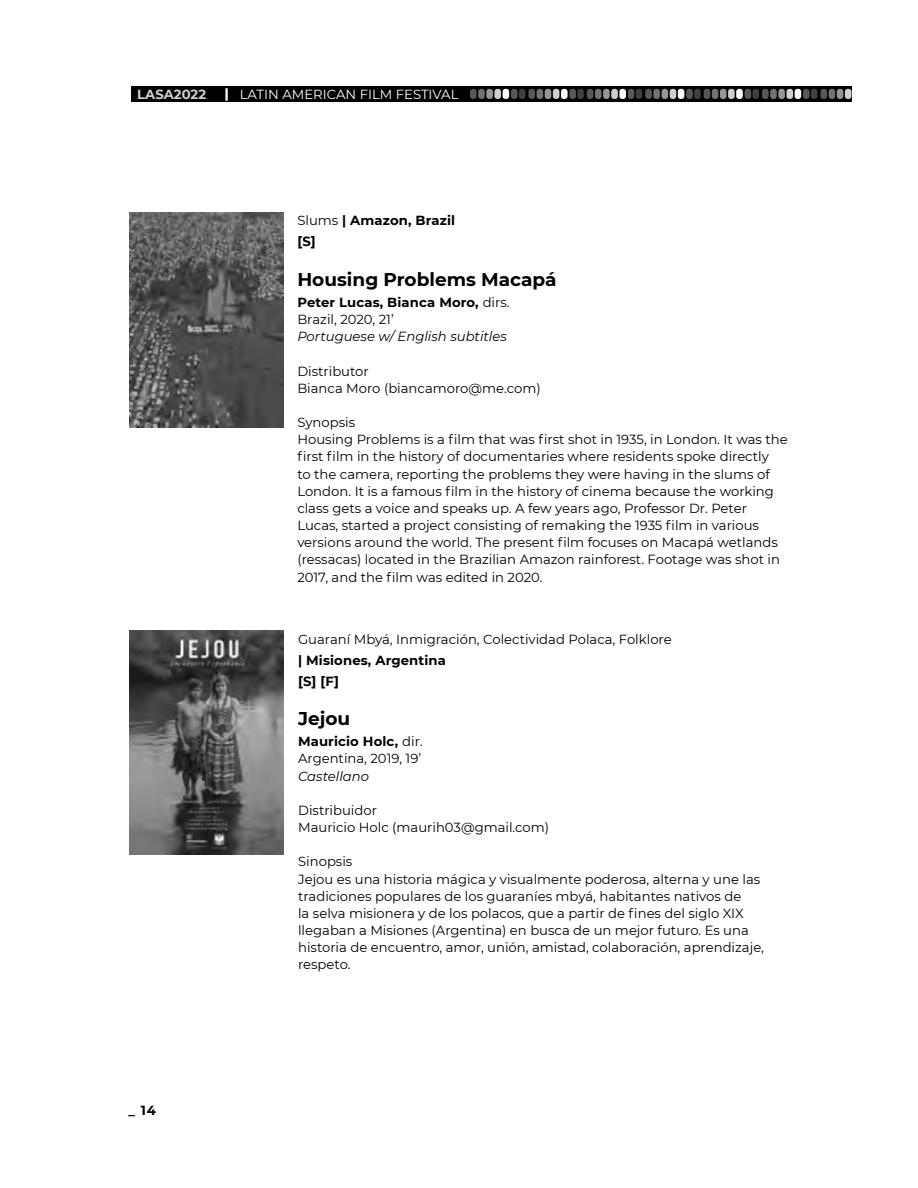
<style>
.page{position:relative;width:918px;height:1188px;background:#fff}
.page>*{position:absolute;margin:0;border:0;box-sizing:border-box;transform-origin:0 0}
.t1{font:700 18.45px "Montserrat";color:#000}
.t2{font:13.2px/17.1px "Montserrat";color:#000}
.t3{font:700 13.2px/21.1px "Montserrat";letter-spacing:.01em;color:#000}
.t4{font:italic 13.2px "Montserrat";color:#000}
.t5{font:13.2px "Montserrat";color:#fff}
.t6{font:700 13.2px "Montserrat";color:#d0d0d0}
.s1{font-family:"Poppins";font-weight:700}
.s2{font-weight:400}
.s3{font-weight:700}
</style>
<div class="page">
<div style="left:131px;top:86px;width:721px;height:16px;background:#000"></div>
<div style="left:478px;top:89px;width:7px;height:10px;background:#727272;border-radius:3px"></div>
<div style="left:470px;top:89px;width:7px;height:10px;background:#575757;border-radius:3px"></div>
<div style="left:494px;top:89px;width:7px;height:10px;background:#d0d0d0;border-radius:3px"></div>
<div style="left:486px;top:89px;width:7px;height:10px;background:#969696;border-radius:3px"></div>
<div style="left:511px;top:89px;width:7px;height:10px;background:#585858;border-radius:3px"></div>
<div style="left:503px;top:89px;width:6px;height:10px;background:#fff;border-radius:3px"></div>
<div style="left:519px;top:89px;width:6px;height:10px;background:#404040;border-radius:3px"></div>
<div style="left:712px;top:89px;width:6px;height:10px;background:#727272;border-radius:3px"></div>
<div style="left:704px;top:89px;width:6px;height:10px;background:#575757;border-radius:3px"></div>
<div style="left:728px;top:89px;width:7px;height:10px;background:#d0d0d0;border-radius:3px"></div>
<div style="left:720px;top:89px;width:7px;height:10px;background:#969696;border-radius:3px"></div>
<div style="left:745px;top:89px;width:6px;height:10px;background:#585858;border-radius:3px"></div>
<div style="left:736px;top:89px;width:7px;height:10px;background:#fff;border-radius:3px"></div>
<div style="left:752px;top:89px;width:7px;height:10px;background:#404040;border-radius:3px"></div>
<div style="left:595px;top:89px;width:7px;height:10px;background:#727272;border-radius:3px"></div>
<div style="left:587px;top:89px;width:6px;height:10px;background:#575757;border-radius:3px"></div>
<div style="left:611px;top:89px;width:7px;height:10px;background:#d0d0d0;border-radius:3px"></div>
<div style="left:603px;top:89px;width:7px;height:10px;background:#969696;border-radius:3px"></div>
<div style="left:628px;top:89px;width:6px;height:10px;background:#585858;border-radius:3px"></div>
<div style="left:619px;top:89px;width:7px;height:10px;background:#fff;border-radius:3px"></div>
<div style="left:636px;top:89px;width:6px;height:10px;background:#404040;border-radius:3px"></div>
<div style="left:653px;top:89px;width:7px;height:10px;background:#727272;border-radius:3px"></div>
<div style="left:645px;top:89px;width:7px;height:10px;background:#575757;border-radius:3px"></div>
<div style="left:670px;top:89px;width:6px;height:10px;background:#d0d0d0;border-radius:3px"></div>
<div style="left:662px;top:89px;width:6px;height:10px;background:#969696;border-radius:3px"></div>
<div style="left:686px;top:89px;width:7px;height:10px;background:#585858;border-radius:3px"></div>
<div style="left:678px;top:89px;width:6px;height:10px;background:#fff;border-radius:3px"></div>
<div style="left:694px;top:89px;width:7px;height:10px;background:#404040;border-radius:3px"></div>
<div style="left:537px;top:89px;width:6px;height:10px;background:#727272;border-radius:3px"></div>
<div style="left:528px;top:89px;width:7px;height:10px;background:#575757;border-radius:3px"></div>
<div style="left:553px;top:89px;width:6px;height:10px;background:#d0d0d0;border-radius:3px"></div>
<div style="left:545px;top:89px;width:6px;height:10px;background:#969696;border-radius:3px"></div>
<div style="left:569px;top:89px;width:7px;height:10px;background:#585858;border-radius:3px"></div>
<div style="left:561px;top:89px;width:7px;height:10px;background:#fff;border-radius:3px"></div>
<div style="left:577px;top:89px;width:7px;height:10px;background:#404040;border-radius:3px"></div>
<div style="left:770px;top:89px;width:7px;height:10px;background:#727272;border-radius:3px"></div>
<div style="left:762px;top:89px;width:7px;height:10px;background:#575757;border-radius:3px"></div>
<div style="left:786px;top:89px;width:7px;height:10px;background:#d0d0d0;border-radius:3px"></div>
<div style="left:778px;top:89px;width:7px;height:10px;background:#969696;border-radius:3px"></div>
<div style="left:803px;top:89px;width:7px;height:10px;background:#585858;border-radius:3px"></div>
<div style="left:795px;top:89px;width:6px;height:10px;background:#fff;border-radius:3px"></div>
<div style="left:811px;top:89px;width:6px;height:10px;background:#404040;border-radius:3px"></div>
<div style="left:829px;top:89px;width:6px;height:10px;background:#727272;border-radius:3px"></div>
<div style="left:820px;top:89px;width:7px;height:10px;background:#575757;border-radius:3px"></div>
<div style="left:845px;top:89px;width:6px;height:10px;background:#d0d0d0;border-radius:3px"></div>
<div style="left:837px;top:89px;width:6px;height:10px;background:#969696;border-radius:3px"></div>
<img style="left:130px;top:213px;width:153px;height:214px">
<img style="left:130px;top:631px;width:153px;height:224px">
<p class="t6" style="left:137px;top:85px;width:70px">LASA2022</p>
<p class="t5" style="left:225px;top:85px;width:235px"><span class="s1">|</span> LATIN AMERICAN FILM FESTIVAL</p>
<p class="t3" style="left:297px;top:209px;width:159px"><span class="s2">Slums</span> | Amazon, Brazil [S]</p>
<h1 class="t1" style="left:297px;top:266px;width:261px">Housing Problems Macapá</h1>
<p class="t3" style="left:297px;top:293px;width:214px;line-height:17.1px">Peter Lucas, Bianca Moro, <span class="s2">dirs.<br>Brazil, 2020, 21’</span></p>
<p class="t4" style="left:297px;top:327px;width:211px">Portuguese w/ English subtitles</p>
<p class="t2" style="left:297px;top:362px;width:245px">Distributor<br>Bianca Moro (biancamoro@me.com)</p>
<p class="t2" style="left:297px;top:413px;width:492px">Synopsis<br>Housing Problems is a film that was first shot in 1935, in London. It was the first film in the history of documentaries where residents spoke directly<br>to the camera, reporting the problems they were having in the slums of London. It is a famous film in the history of cinema because the working class gets a voice and speaks up. A few years ago, Professor Dr. Peter Lucas, started a project consisting of remaking the 1935 film in various versions around the world. The present film focuses on Macapá wetlands (ressacas) located in the Brazilian Amazon rainforest. Footage was shot in 2017, and the film was edited in 2020.</p>
<p class="t3" style="left:128px;top:1100px;width:29px">_ 14</p>
<p class="t2" style="left:298px;top:630px;width:375px">Guaraní Mbyá, Inmigración, Colectividad Polaca, Folklore</p>
<p class="t3" style="left:298px;top:649px;width:149px">| Misiones, Argentina [S] [F]</p>
<h1 class="t1" style="left:298px;top:705px;width:54px">Jejou</h1>
<p class="t2" style="left:298px;top:733px;width:126px"><span class="s3">Mauricio Holc,</span> dir.<br>Argentina, 2019, 19’</p>
<p class="t4" style="left:298px;top:767px;width:72px">Castellano</p>
<p class="t2" style="left:298px;top:801px;width:253px">Distribuidor<br>Mauricio Holc (maurih03@gmail.com)</p>
<p class="t2" style="left:298px;top:853px;width:468px">Sinopsis<br>Jejou es una historia mágica y visualmente poderosa, alterna y une las tradiciones populares de los guaraníes mbyá, habitantes nativos de<br>la selva misionera y de los polacos, que a partir de fines del siglo XIX llegaban a Misiones (Argentina) en busca de un mejor futuro. Es una historia de encuentro, amor, unión, amistad, colaboración, aprendizaje, respeto.</p>
</div>
